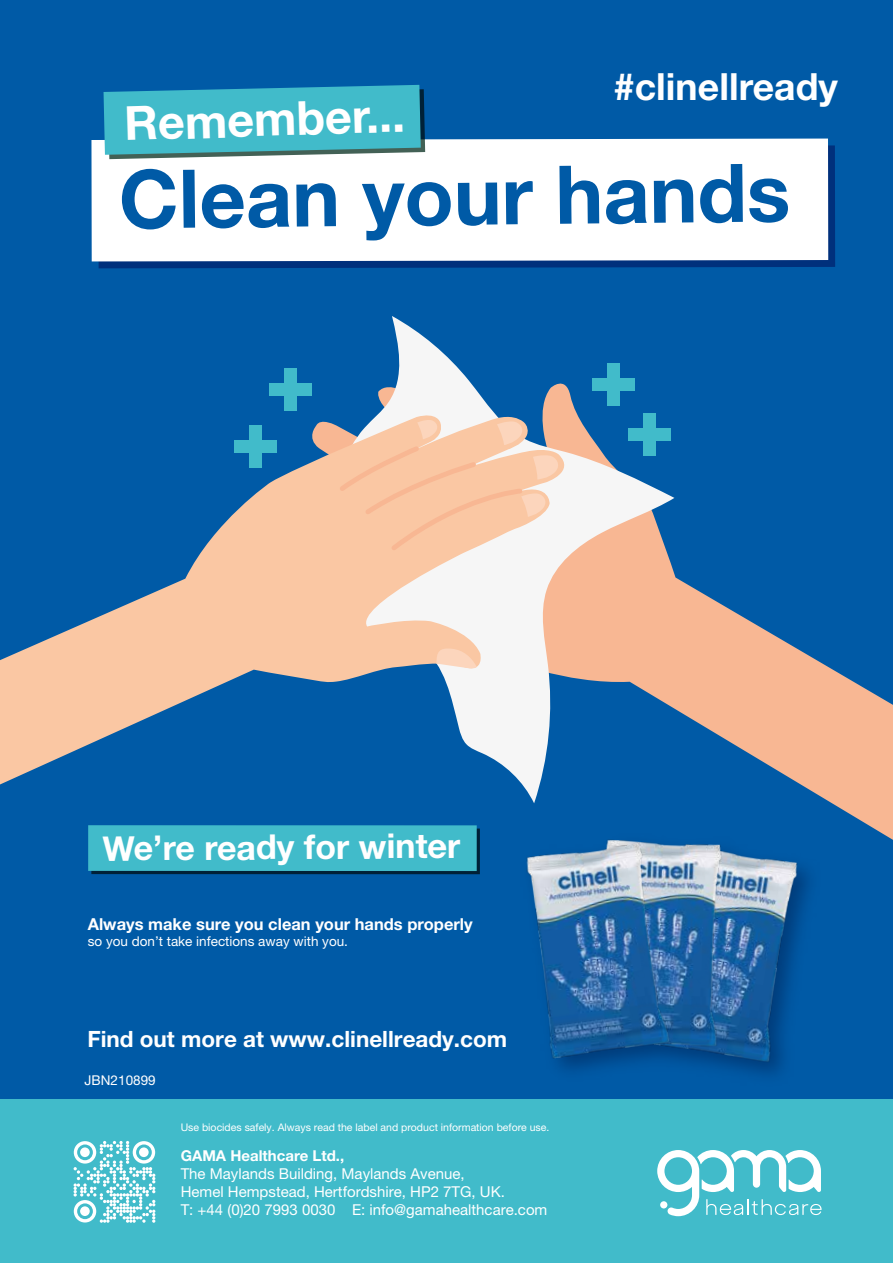
<style>
.page{position:relative;width:893px;height:1263px;background:#fff}
.page>*{position:absolute;margin:0;border:0;box-sizing:border-box;transform-origin:0 0}
.t1{font:700 81px "Helvetica Neue LT Pro";color:#005aa6}
.t2{font:700 47.1px "Helvetica Neue LT Pro";color:#fff}
.t3{font:700 37.5px "Helvetica Neue LT Pro";color:#fff}
.t4{font:700 34.2px "Helvetica Neue LT Pro";letter-spacing:-.01em;color:#fff}
.t5{font:700 22.5px "Helvetica Neue LT Pro";color:#fff}
.t6{font:700 16.5px "Helvetica Neue LT Pro";color:#fff}
.t7{font:15px/18px "Helvetica Neue LT Pro";color:#fff}
.t8{font:700 15px "Helvetica Neue LT Pro";color:#fff}
.t9{font:13.5px "Helvetica Neue LT Pro";color:#fff}
.t10{font:10.5px "Helvetica Neue LT Pro";color:#fff}
</style>
<div class="page">
<div style="left:0;top:0;width:893px;height:1262px;background:#005aa6"></div>
<div style="left:0;top:1099px;width:893px;height:164px;background:#41bbca"></div>
<svg style="left:98px;top:145px;width:737px;height:123px;background:#02347f"></svg>
<div style="left:91px;top:139px;width:737px;height:122px;background:#fff"></div>
<svg style="left:104px;top:85px;width:321px;height:74px;background:#46b2c2"></svg>
<div style="left:91px;top:828px;width:389px;height:46px;background:#002137"></div>
<div style="left:88px;top:825px;width:389px;height:46px;background:#41bbca"></div>
<svg style="left:302px;top:497px;width:591px;height:343px"></svg>
<svg style="left:289px;top:316px;width:385px;height:476px"></svg>
<svg style="left:0;top:411px;width:576px;height:396px"></svg>
<svg style="left:335px;top:420px;width:227px;height:135px;background:#f2caaf"></svg>
<svg style="left:436px;top:647px;width:41px;height:22px"></svg>
<div style="left:608px;top:364px;width:12px;height:42px;background:#41bbca"></div>
<div style="left:593px;top:379px;width:42px;height:12px;background:#41bbca"></div>
<div style="left:643px;top:413px;width:12px;height:42px;background:#41bbca"></div>
<div style="left:628px;top:428px;width:42px;height:12px;background:#41bbca"></div>
<div style="left:285px;top:368px;width:12px;height:42px;background:#41bbca"></div>
<div style="left:270px;top:383px;width:42px;height:12px;background:#41bbca"></div>
<div style="left:250px;top:426px;width:12px;height:42px;background:#41bbca"></div>
<div style="left:235px;top:441px;width:42px;height:12px;background:#41bbca"></div>
<img style="left:445px;top:792px;width:439px;height:83px">
<img style="left:584px;top:807px;width:269px;height:268px">
<img style="left:722px;top:810px;width:51px;height:265px">
<img style="left:459px;top:808px;width:263px;height:267px">
<svg style="left:74px;top:1141px;width:81px;height:82px"></svg>
<div style="left:80px;top:1147px;width:10px;height:10px;background:#fff;border-radius:50%"></div>
<div style="left:139px;top:1147px;width:10px;height:10px;background:#fff;border-radius:50%"></div>
<div style="left:80px;top:1206px;width:10px;height:10px;background:#fff;border-radius:50%"></div>
<svg style="left:657px;top:1150px;width:165px;height:66px"></svg>
<div style="left:660px;top:1201px;width:7px;height:7px;background:#fff;border-radius:50%"></div>
<h2 class="t2" style="left:123px;top:95px;width:282px;rotate:-2deg">Remember...</h2>
<h3 class="t3" style="left:614px;top:63px;width:226px">#clinellready</h3>
<h1 class="t1" style="left:118px;top:151px;width:673px;rotate:-1deg">Clean your hands</h1>
<h3 class="t4" style="left:103px;top:825px;width:359px">We’re ready for winter</h3>
<p class="t6" style="left:88px;top:913px;width:386px">Always make sure you clean your hands properly</p>
<p class="t9" style="left:88px;top:933px;width:262px">so you don’t take infections away with you.</p>
<h3 class="t5" style="left:87px;top:1025px;width:421px">Find out more at www.clinellready.com</h3>
<p class="t9" style="left:85px;top:1072px;width:73px">JBN210899</p>
<p class="t10" style="left:181px;top:1121px;width:370px">Use biocides safely. Always read the label and product information before use.</p>
<p class="t8" style="left:181px;top:1147px;width:165px">GAMA Healthcare Ltd.,</p>
<p class="t7" style="left:181px;top:1165px;width:368px">The Maylands Building, Maylands Avenue,<br>Hemel Hempstead, Hertfordshire, HP2 7TG, UK.<br>T: +44 (0)20 7993 0030 E: info@gamahealthcare.com</p>
</div>
